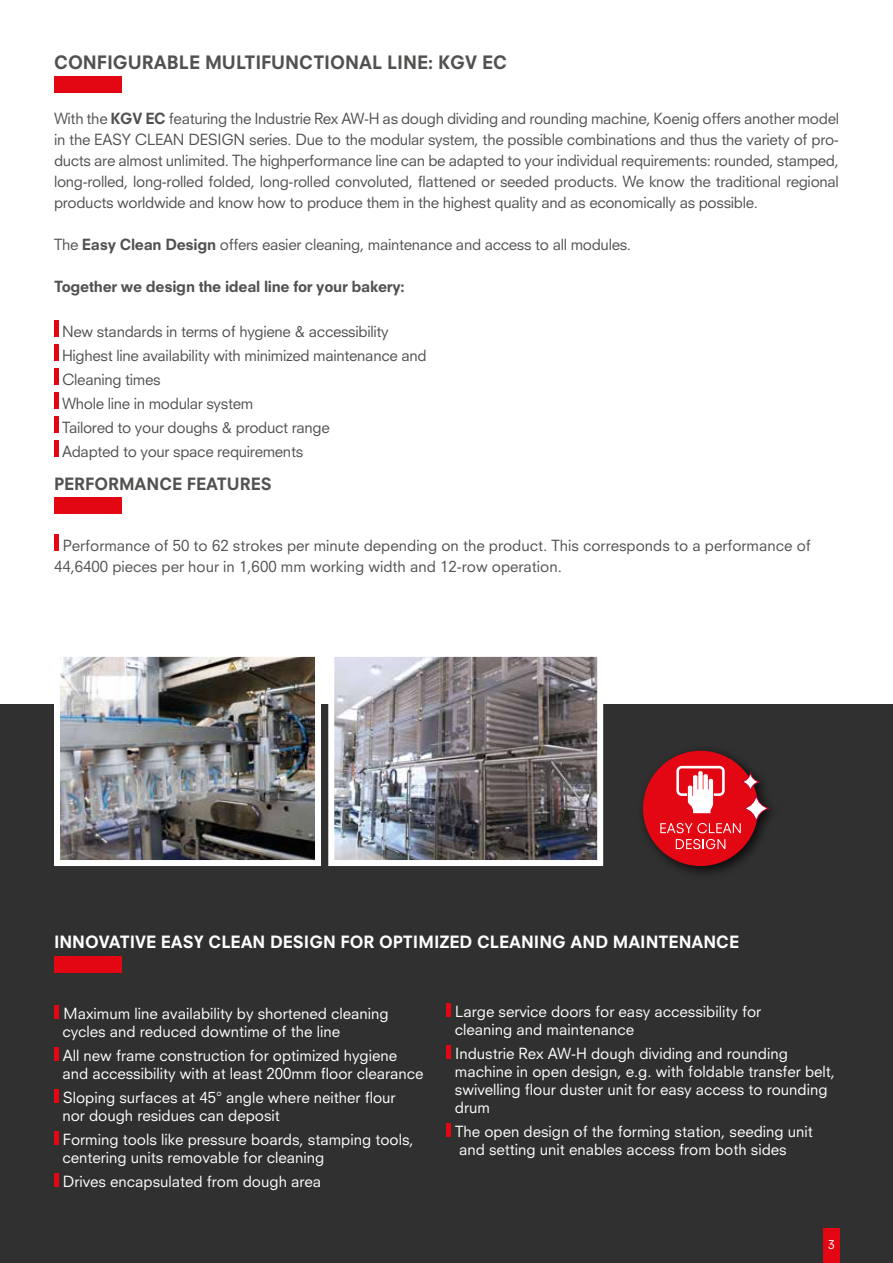
<style>
.page{position:relative;width:893px;height:1263px;background:#fff}
.page>*{position:absolute;margin:0;border:0;box-sizing:border-box;transform-origin:0 0}
.t1{font:800 18px "Neuzeit S";color:#515150}
.t2{font:800 16.5px "Neuzeit S";color:#fff}
.t3{font:800 16.5px "Neuzeit S";color:#515150}
.t4{font:15px/24px "Neuzeit S";letter-spacing:-.02em;color:#515150;text-align:justify}
.t5{font:15px/18px "Neuzeit S";color:#fff}
.t6{font:15px/21px "Neuzeit S";color:#515150}
.t7{font:800 15px "Neuzeit S";letter-spacing:-.02em;color:#515150}
.t8{font:12px "Neuzeit S";color:#fff}
.s1{font-weight:800}
</style>
<div class="page">
<div style="left:0;top:704px;width:893px;height:559px;background:#313030"></div>
<img style="left:61px;top:658px;width:253px;height:201px">
<div style="left:54px;top:651px;width:267px;height:215px;border:6px solid #fff"></div>
<img style="left:335px;top:658px;width:261px;height:201px">
<div style="left:328px;top:651px;width:275px;height:215px;border:6px solid #fff"></div>
<div style="left:823px;top:1229px;width:16px;height:34px;background:#e30613"></div>
<div style="left:54px;top:76px;width:68px;height:17px;background:#e30613"></div>
<div style="left:54px;top:956px;width:68px;height:16px;background:#e30613"></div>
<div style="left:54px;top:497px;width:68px;height:17px;background:#e30613"></div>
<hr style="left:54px;top:321px;width:4px;height:16px;background:#e30613">
<hr style="left:54px;top:345px;width:4px;height:16px;background:#e30613">
<hr style="left:54px;top:369px;width:4px;height:16px;background:#e30613">
<hr style="left:54px;top:393px;width:4px;height:16px;background:#e30613">
<hr style="left:54px;top:417px;width:4px;height:16px;background:#e30613">
<hr style="left:54px;top:441px;width:4px;height:16px;background:#e30613">
<hr style="left:54px;top:534px;width:4px;height:16px;background:#e30613">
<hr style="left:54px;top:1005px;width:4px;height:14px;background:#e30613">
<hr style="left:54px;top:1047px;width:4px;height:14px;background:#e30613">
<hr style="left:54px;top:1089px;width:4px;height:14px;background:#e30613">
<hr style="left:54px;top:1131px;width:4px;height:14px;background:#e30613">
<hr style="left:54px;top:1173px;width:4px;height:14px;background:#e30613">
<div style="left:446px;top:1003px;width:5px;height:14px;background:#e30613"></div>
<div style="left:446px;top:1045px;width:5px;height:14px;background:#e30613"></div>
<div style="left:446px;top:1123px;width:5px;height:14px;background:#e30613"></div>
<div style="left:636px;top:744px;width:145px;height:136px;background:#000;opacity:.75"></div>
<div style="left:643px;top:751px;width:115px;height:115px;background:#e30613;border-radius:50%"></div>
<svg style="left:744px;top:795px;width:25px;height:27px"></svg>
<div style="left:743px;top:795px;width:26px;height:27px;border:1px solid #c10230;border-radius:50%"></div>
<svg style="left:742px;top:773px;width:17px;height:18px"></svg>
<div style="left:742px;top:772px;width:17px;height:19px;border:1px solid #c10230;border-radius:50%"></div>
<svg style="left:660px;top:823px;width:81px;height:10px"></svg>
<svg style="left:676px;top:839px;width:49px;height:10px"></svg>
<svg style="left:676px;top:766px;width:49px;height:47px"></svg>
<p class="t1" style="left:54px;top:51px;width:455px">CONFIGURABLE MULTIFUNCTIONAL LINE: KGV EC</p>
<p class="t4" style="left:54px;top:108px;width:786px;line-height:21px">With the <span class="s1">KGV EC</span> featuring the Industrie Rex AW-H as dough dividing and rounding machine, Koenig offers another model in the EASY CLEAN DESIGN series. Due to the modular system, the possible combinations and thus the variety of pro&shy;ducts are almost unlimited. The highperformance line can be adapted to your individual requirements: rounded, stamped, long-rolled, long-rolled folded, long-rolled convoluted, flattened or seeded products. We know the traditional regional products worldwide and know how to produce them in the highest quality and as economically as possible.</p>
<p class="t4" style="left:54px;top:232px;width:579px">The <span class="s1">Easy Clean Design</span> offers easier cleaning, maintenance and access to all modules.</p>
<p class="t7" style="left:54px;top:277px;width:352px">Together we design the ideal line for your bakery:</p>
<p class="t4" style="left:62px;top:319px;width:366px;text-align:left">New standards in terms of hygiene &amp; accessibility Highest line availability with minimized maintenance and Cleaning times<br>Whole line in modular system<br>Tailored to your doughs &amp; product range<br>Adapted to your space requirements</p>
<p class="t3" style="left:54px;top:473px;width:219px">PERFORMANCE FEATURES</p>
<p class="t6" style="left:54px;top:534px;width:758px;text-indent:9px">Performance of 50 to 62 strokes per minute depending on the product. This corresponds to a performance of<br>44,6400 pieces per hour in 1,600 mm working width and 12-row operation.</p>
<p class="t2" style="left:54px;top:932px;width:687px">INNOVATIVE EASY CLEAN DESIGN FOR OPTIMIZED CLEANING AND MAINTENANCE</p>
<p class="t5" style="left:62px;top:1004px;width:328px">Maximum line availability by shortened cleaning cycles and reduced downtime of the line</p>
<p class="t5" style="left:62px;top:1046px;width:363px">All new frame construction for optimized hygiene and accessibility with at least 200mm floor clearance</p>
<p class="t5" style="left:62px;top:1088px;width:335px">Sloping surfaces at 45° angle where neither flour nor dough residues can deposit</p>
<p class="t5" style="left:62px;top:1130px;width:353px">Forming tools like pressure boards, stamping tools, centering units removable for cleaning</p>
<p class="t5" style="left:63px;top:1172px;width:260px">Drives encapsulated from dough area</p>
<p class="t5" style="left:455px;top:1002px;width:308px">Large service doors for easy accessibility for cleaning and maintenance</p>
<p class="t5" style="left:455px;top:1044px;width:382px">Industrie Rex AW-H dough dividing and rounding machine in open design, e.g. with foldable transfer belt, swivelling flour duster unit for easy access to rounding drum</p>
<p class="t5" style="left:455px;top:1122px;width:359px">The open design of the forming station, seeding unit and setting unit enables access from both sides</p>
<p class="t8" style="left:828px;top:1237px;width:8px">3</p>
</div>
